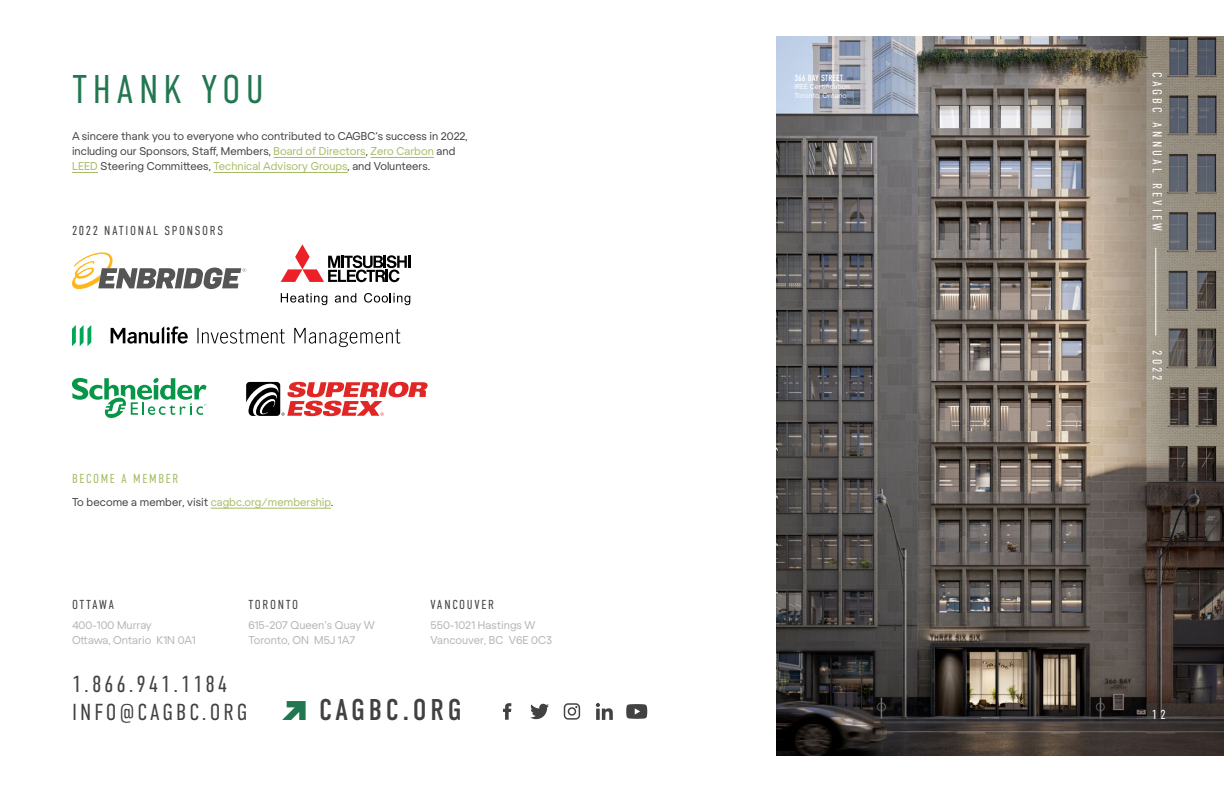
<style>
.page{position:relative;width:1224px;height:792px;background:#fff}
.page>*{position:absolute;margin:0;border:0;box-sizing:border-box;transform-origin:0 0}
.t1{font:300 40px "DIN Condensed";letter-spacing:.13em;color:#227750}
.t2{font:30px "DIN Condensed";letter-spacing:.13em;color:#414042}
.t3{font:300 23.1px/27.8px "DIN Condensed";letter-spacing:.12em;color:#414042}
.t4{font:300 13px "DIN Condensed";letter-spacing:.13em;color:#424142}
.t5{font:300 13px "DIN Condensed";letter-spacing:.25em;color:#fff}
.t6{font:300 13px "DIN Condensed";letter-spacing:.13em;color:#a5bc64}
.t7{font:11px/15px "Regola Pro";color:#414042}
.t8{font:11px/15px "Regola Pro";color:#b5b5b5}
.t9{font:9px "DIN Condensed";letter-spacing:.01em;color:#fff}
.t10{font:7px/8.4px "Regola Pro";color:#fff}
.s1{color:#a5bc64}
</style>
<div class="page">
<img style="left:776px;top:37px;width:448px;height:718px">
<hr style="left:274px;top:157px;width:92px;height:1px;background:#a5bc64">
<hr style="left:371px;top:157px;width:63px;height:1px;background:#a5bc64">
<svg style="left:72px;top:172px;width:26px;height:1px"></svg>
<hr style="left:214px;top:172px;width:134px;height:1px;background:#a5bc64">
<hr style="left:211px;top:508px;width:120px;height:1px;background:#a5bc64">
<svg style="left:282px;top:701px;width:24px;height:19px"></svg>
<svg style="left:503px;top:703px;width:8px;height:17px"></svg>
<svg style="left:530px;top:704px;width:19px;height:15px"></svg>
<svg style="left:564px;top:703px;width:16px;height:17px"></svg>
<svg style="left:596px;top:703px;width:17px;height:17px"></svg>
<svg style="left:626px;top:704px;width:21px;height:15px"></svg>
<svg style="left:72px;top:252px;width:174px;height:37px"></svg>
<svg style="left:281px;top:244px;width:129px;height:38px"></svg>
<svg style="left:281px;top:293px;width:46px;height:12px"></svg>
<svg style="left:335px;top:293px;width:21px;height:10px"></svg>
<svg style="left:364px;top:293px;width:46px;height:12px"></svg>
<svg style="left:111px;top:326px;width:77px;height:18px"></svg>
<svg style="left:72px;top:325px;width:19px;height:21px"></svg>
<svg style="left:197px;top:328px;width:88px;height:16px"></svg>
<svg style="left:294px;top:328px;width:106px;height:19px"></svg>
<svg style="left:72px;top:378px;width:135px;height:40px"></svg>
<svg style="left:246px;top:382px;width:182px;height:34px"></svg>
<hr style="left:1156px;top:248px;width:1px;height:88px;background:#fff">
<h1 class="t1" style="left:72px;top:67px;width:193px">THANK YOU</h1>
<p class="t7" style="left:72px;top:128px;width:397px">A sincere thank you to everyone who contributed to CAGBC’s success in 2022, including our Sponsors, Staff, Members, <span class="s1">Board of Directors</span>, <span class="s1">Zero Carbon</span> and<br><span class="s1">LEED</span> Steering Committees, <span class="s1">Technical Advisory Groups</span>, and Volunteers.</p>
<p class="t4" style="left:72px;top:223px;width:153px">2022 NATIONAL SPONSORS</p>
<p class="t6" style="left:72px;top:471px;width:108px">BECOME A MEMBER</p>
<p class="t7" style="left:72px;top:493px;width:263px">To become a member, visit <span class="s1">cagbc.org/membership</span>.</p>
<p class="t4" style="left:72px;top:597px;width:44px">OTTAWA</p>
<p class="t4" style="left:248px;top:597px;width:51px">TORONTO</p>
<p class="t4" style="left:431px;top:597px;width:65px">VANCOUVER</p>
<p class="t8" style="left:72px;top:617px;width:125px">400-100 Murray<br>Ottawa, Ontario K1N 0A1</p>
<p class="t8" style="left:248px;top:617px;width:128px">615-207 Queen’s Quay W<br>Toronto, ON M5J 1A7</p>
<p class="t8" style="left:430px;top:617px;width:123px">550-1021 Hastings W<br>Vancouver, BC V6E 0C3</p>
<h3 class="t3" style="left:72px;top:671px;width:177px">1.866.941.1184<br>INFO@CAGBC.ORG</h3>
<h2 class="t2" style="left:319px;top:693px;width:144px">CAGBC.ORG</h2>
<p class="t9" style="left:794px;top:73px;width:50px">366 BAY STREET</p>
<p class="t10" style="left:794px;top:82px;width:57px">IREE Certification<br>Toronto, Ontario</p>
<p class="t5" style="left:1165px;top:72px;width:160px;rotate:90deg">CAGBC ANNUAL REVIEW</p>
<p class="t5" style="left:1165px;top:350px;width:32px;rotate:90deg">2022</p>
<p class="t5" style="left:1152px;top:707px;width:15px">12</p>
</div>
